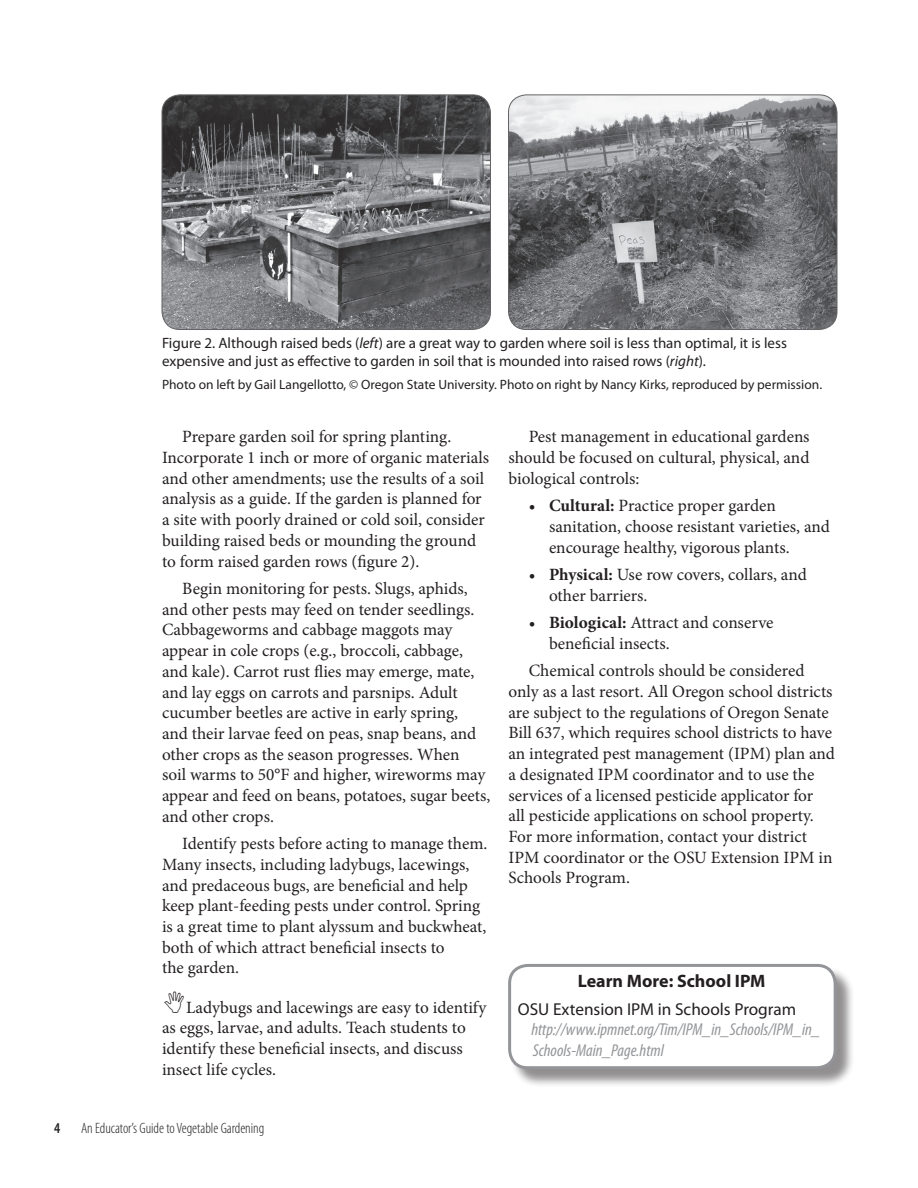
<style>
.page{position:relative;width:918px;height:1188px;background:#fff}
.page>*{position:absolute;margin:0;border:0;box-sizing:border-box;transform-origin:0 0}
.Learn_more_heading{font:700 18px "Myriad Pro";color:#231f20}
.Body_text{font:17.25px/20.7px "Minion Pro";color:#231f20}
.Bullet{font:17.25px/20.7px "Minion Pro";color:#231f20}
.Body_text_no_ident{font:17.25px/20.7px "Minion Pro";color:#231f20}
.Learn_more_reference{font:italic condensed 17.25px/20.7px "Myriad Pro";color:#939598}
.t1{font:15px/18px "Myriad Pro";color:#231f20}
.t2{font:300 condensed 15px "Myriad Pro";color:#231f20}
.t3{font:600 condensed 15px "Myriad Pro";color:#231f20}
.Credit{font:13.5px "Myriad Pro";color:#231f20}
.s1{font-style:italic}
.s2{font-weight:700}
.s3{font-style:normal;font-stretch:normal;color:#231f20}
</style>
<div class="page">
<img style="left:162px;top:95px;width:328px;height:235px">
<div style="left:162px;top:94px;width:329px;height:236px;border:1px solid #636366;border-radius:18px"></div>
<img style="left:509px;top:95px;width:328px;height:235px">
<div style="left:508px;top:94px;width:329px;height:236px;border:1px solid #636366;border-radius:18px"></div>
<div style="left:510px;top:966px;width:345px;height:122px;background:#231f20;opacity:.5"></div>
<div style="left:510px;top:965px;width:325px;height:103px;background:#fff;border-radius:18px"></div>
<div style="left:508px;top:964px;width:329px;height:105px;border:3px solid #939598;border-radius:18px"></div>
<p class="t1" style="left:162px;top:334px;width:626px">Figure 2. Although raised beds (<span class="s1">left</span>) are a great way to garden where soil is less than optimal, it is less expensive and just as effective to garden in soil that is mounded into raised rows (<span class="s1">right</span>).</p>
<p class="Credit" style="left:162px;top:376px;width:662px">Photo on left by Gail Langellotto, © Oregon State University. Photo on right by Nancy Kirks, reproduced by permission.</p>
<p class="Body_text" style="left:509px;top:427px;width:303px;text-align:justify;text-indent:20px">Pest management in educational gardens should be focused on cultural, physical, and biological controls:</p>
<p class="Bullet" style="left:549px;top:495px;width:282px;text-indent:-20px">• <span class="s2">Cultural:</span> Practice proper garden sanitation, choose resistant varieties, and encourage healthy, vigorous plants.</p>
<p class="Bullet" style="left:549px;top:564px;width:259px;text-indent:-20px">• <span class="s2">Physical:</span> Use row covers, collars, and other barriers.</p>
<p class="Bullet" style="left:549px;top:612px;width:226px;text-indent:-20px">• <span class="s2">Biological:</span> Attract and conserve beneficial insects.</p>
<p class="Body_text" style="left:509px;top:661px;width:328px;text-indent:20px">Chemical controls should be considered only as a last resort. All Oregon school districts are subject to the regulations of Oregon Senate Bill 637, which requires school districts to have an integrated pest management (IPM) plan and a designated IPM coordinator and to use the services of a licensed pesticide applicator for<br>all pesticide applications on school property.<br>For more information, contact your district IPM coordinator or the OSU Extension IPM in Schools Program.</p>
<p class="Body_text" style="left:162px;top:427px;width:329px;text-indent:20px">Prepare garden soil for spring planting.<br>Incorporate 1 inch or more of organic materials and other amendments; use the results of a soil analysis as a guide. If the garden is planned for a site with poorly drained or cold soil, consider building raised beds or mounding the ground to form raised garden rows (figure 2).</p>
<p class="Body_text" style="left:162px;top:578px;width:330px;text-indent:20px">Begin monitoring for pests. Slugs, aphids, and other pests may feed on tender seedlings.<br>Cabbageworms and cabbage maggots may appear in cole crops (e.g., broccoli, cabbage, and kale). Carrot rust flies may emerge, mate, and lay eggs on carrots and parsnips. Adult cucumber beetles are active in early spring,<br>and their larvae feed on peas, snap beans, and other crops as the season progresses. When<br>soil warms to 50°F and higher, wireworms may appear and feed on beans, potatoes, sugar beets, and other crops.</p>
<p class="Body_text" style="left:162px;top:833px;width:327px;text-indent:20px">Identify pests before acting to manage them.<br>Many insects, including ladybugs, lacewings, and predaceous bugs, are beneficial and help keep plant-feeding pests under control. Spring is a great time to plant alyssum and buckwheat, both of which attract beneficial insects to<br>the garden.</p>
<p class="Body_text_no_ident" style="left:162px;top:997px;width:326px;text-indent:24px">Ladybugs and lacewings are easy to identify as eggs, larvae, and adults. Teach students to identify these beneficial insects, and discuss insect life cycles.</p>
<p class="Learn_more_heading" style="left:578px;top:969px;width:189px">Learn More: School IPM</p>
<p class="Learn_more_reference" style="left:531px;top:998px;width:291px;text-indent:-14px"><span class="s3">OSU Extension IPM in Schools Program </span>http://www.ipmnet.org/Tim/IPM_in_Schools/IPM_in_<br>Schools-Main_Page.html</p>
<p class="t3" style="left:54px;top:1120px;width:8px">4</p>
<p class="t2" style="left:81px;top:1120px;width:185px">An Educator’s Guide to Vegetable Gardening</p>
</div>
